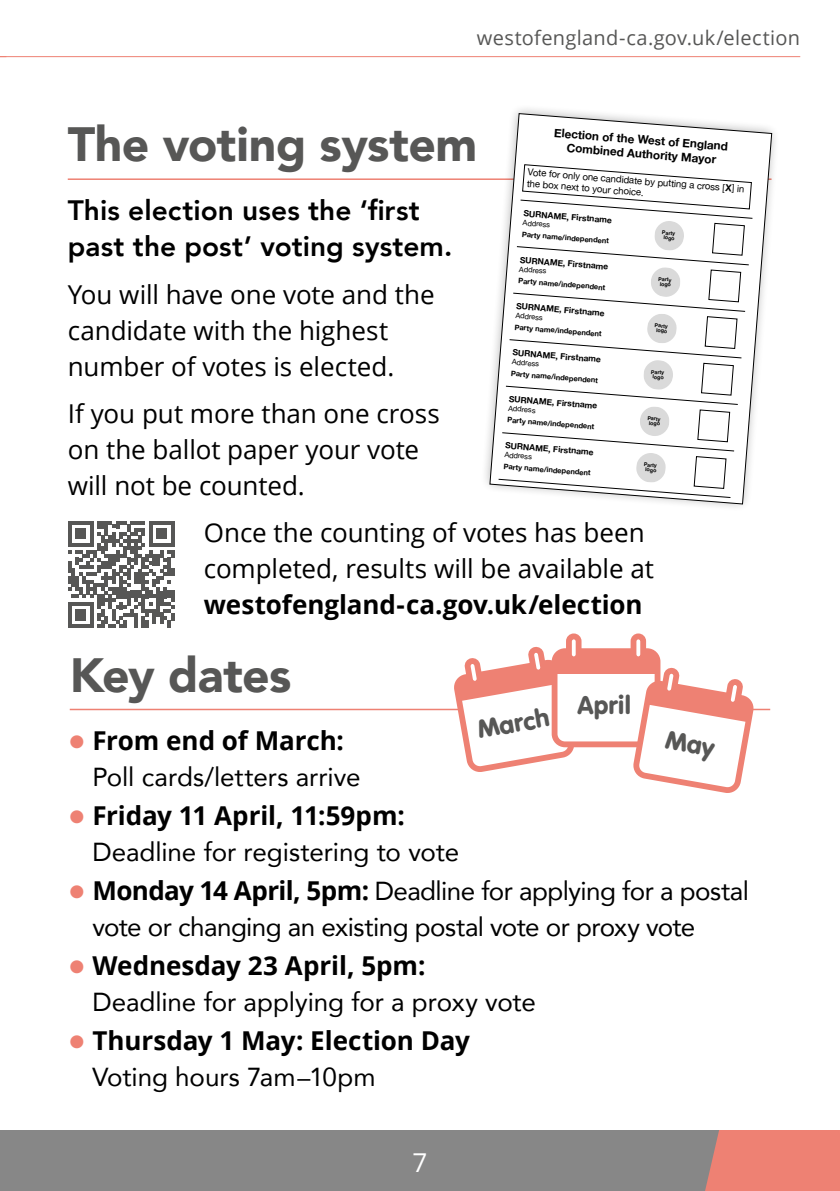
<style>
.page{position:relative;width:840px;height:1191px;background:#fff}
.page>*{position:absolute;margin:0;border:0;box-sizing:border-box;transform-origin:0 0}
.H2_Headers_22pt_2025{font:900 48px "Avenir";letter-spacing:-.01em;color:#575756}
.P_Intro_text_2025{font:800 28px/36px "Avenir";letter-spacing:.005em;color:#000}
.t1{font:26.6px "VAG Rundschrift D";color:#575756}
.t2{font:26px/36px "Avenir";letter-spacing:-.01em;color:#000}
.P_Body_13pt_2025{font:26px/36px "Open Sans";letter-spacing:-.005em;color:#000}
.t3{font:700 26px/36px "Open Sans";letter-spacing:-.005em;color:#000}
.t4{font:26px "Open Sans";color:#fff}
.t5{font:20px "Open Sans";letter-spacing:.015em;color:#575756}
.t6{font:700 11.6px/14px "Helvetica Neue";color:#000;text-align:center}
.t7{font:9.6px/11px "Helvetica Neue";color:#000}
.t8{font:700 8.4px "Helvetica Neue";color:#000}
.t9{font:700 7.4px "Helvetica Neue";color:#000}
.t10{font:7.4px "Helvetica Neue";color:#000}
.t11{font:700 5.4px/4.8px "Helvetica";color:#000;text-align:center}
.s1{font-weight:700}
.s2{color:#ee8173}
.s3{font-family:"Open Sans";font-weight:700}
.s4{font-family:"Avenir";font-weight:400}
</style>
<div class="page">
<div style="left:0;top:1129px;width:839px;height:62px;background:#878787"></div>
<svg style="left:699px;top:1129px;width:140px;height:62px;background:#e48377"></svg>
<hr style="left:0;top:56px;width:799px;height:1px;background:#ee8173">
<hr style="left:68px;top:178px;width:703px;height:2px;background:#ee8173">
<svg style="left:68px;top:521px;width:106px;height:106px"></svg>
<svg style="left:478px;top:108px;width:297px;height:399px"></svg>
<svg style="left:489px;top:113px;width:282px;height:391px"></svg>
<hr style="left:70px;top:708px;width:699px;height:2px;background:#ee8173">
<svg style="left:456px;top:646px;width:118px;height:126px"></svg>
<div style="left:554px;top:651px;width:103px;height:93px;background:#fff;border-radius:10px"></div>
<div style="left:551px;top:648px;width:109px;height:99px;border:6px solid #ee8173;border-radius:10px"></div>
<div style="left:556px;top:652px;width:99px;height:22px;background:#ee8173"></div>
<div style="left:568px;top:636px;width:10px;height:23px;background:#fff;border-radius:5px"></div>
<div style="left:565px;top:633px;width:16px;height:29px;border:6px solid #ee8173;border-radius:5px"></div>
<div style="left:633px;top:636px;width:9px;height:23px;background:#fff;border-radius:5px"></div>
<div style="left:630px;top:633px;width:15px;height:29px;border:6px solid #ee8173;border-radius:5px"></div>
<svg style="left:628px;top:664px;width:129px;height:129px"></svg>
<p class="t5" style="left:476px;top:24px;width:325px">westofengland-ca.gov.uk/election</p>
<h2 class="H2_Headers_22pt_2025" style="left:68px;top:104px;width:411px">The voting system</h2>
<p class="P_Intro_text_2025" style="left:68px;top:192px;width:386px">This election uses the ‘first past the post’ voting system.</p>
<p class="P_Body_13pt_2025" style="left:68px;top:275px;width:368px">You will have one vote and the candidate with the highest number of votes is elected.</p>
<p class="P_Body_13pt_2025" style="left:68px;top:395px;width:373px">If you put more than one cross on the ballot paper your vote will not be counted.</p>
<p class="P_Body_13pt_2025" style="left:204px;top:514px;width:451px">Once the counting of votes has been completed, results will be available at <span class="s1">westofengland-ca.gov.uk/election</span></p>
<p class="t6" style="left:554px;top:125px;width:176px;rotate:5deg">Election of the West of England<br>Combined Authority Mayor</p>
<p class="t7" style="left:527px;top:168px;width:219px;rotate:4deg">Vote for only one candidate by putting a cross [<span class="s1">X</span>] in the box next to your choice.</p>
<p class="t8" style="left:523px;top:207px;width:90px;rotate:4deg">SURNAME, Firstname</p>
<p class="t10" style="left:523px;top:217px;width:29px;rotate:4deg">Address</p>
<p class="t9" style="left:522px;top:229px;width:89px;rotate:4deg">Party name/independent</p>
<p class="t11" style="left:662px;top:230px;width:15px;rotate:5deg">Party logo</p>
<p class="t8" style="left:520px;top:253px;width:90px;rotate:4deg">SURNAME, Firstname</p>
<p class="t10" style="left:519px;top:264px;width:29px;rotate:4deg">Address</p>
<p class="t9" style="left:518px;top:275px;width:89px;rotate:4deg">Party name/independent</p>
<p class="t11" style="left:658px;top:277px;width:15px;rotate:5deg">Party logo</p>
<p class="t8" style="left:516px;top:300px;width:90px;rotate:4deg">SURNAME, Firstname</p>
<p class="t10" style="left:515px;top:310px;width:29px;rotate:4deg">Address</p>
<p class="t9" style="left:514px;top:321px;width:89px;rotate:4deg">Party name/independent</p>
<p class="t11" style="left:654px;top:323px;width:15px;rotate:5deg">Party logo</p>
<p class="t8" style="left:512px;top:346px;width:90px;rotate:4deg">SURNAME, Firstname</p>
<p class="t10" style="left:512px;top:356px;width:29px;rotate:4deg">Address</p>
<p class="t9" style="left:511px;top:368px;width:89px;rotate:4deg">Party name/independent</p>
<p class="t11" style="left:651px;top:370px;width:15px;rotate:5deg">Party logo</p>
<p class="t8" style="left:509px;top:393px;width:90px;rotate:4deg">SURNAME, Firstname</p>
<p class="t10" style="left:508px;top:403px;width:29px;rotate:4deg">Address</p>
<p class="t9" style="left:507px;top:414px;width:89px;rotate:4deg">Party name/independent</p>
<p class="t11" style="left:647px;top:416px;width:15px;rotate:5deg">Party logo</p>
<p class="t8" style="left:505px;top:439px;width:90px;rotate:4deg">SURNAME, Firstname</p>
<p class="t10" style="left:504px;top:449px;width:29px;rotate:4deg">Address</p>
<p class="t9" style="left:503px;top:461px;width:89px;rotate:4deg">Party name/independent</p>
<p class="t11" style="left:643px;top:462px;width:15px;rotate:5deg">Party logo</p>
<h2 class="H2_Headers_22pt_2025" style="left:70px;top:634px;width:223px">Key dates</h2>
<p class="t2" style="left:92px;top:722px;width:269px;text-indent:-23px"><span class="s2">●</span> <span class="s3">From end of March:<br></span>Poll cards/letters arrive</p>
<p class="t2" style="left:92px;top:797px;width:368px;text-indent:-23px"><span class="s2">●</span> <span class="s3">Friday 11 April, 11:59pm:<br></span>Deadline for registering to vote</p>
<p class="t2" style="left:92px;top:872px;width:657px;text-indent:-23px"><span class="s2">●</span> <span class="s3">Monday 14 April, 5pm:</span> Deadline for applying for a postal vote or changing an existing postal vote or proxy vote</p>
<p class="t2" style="left:92px;top:947px;width:445px;text-indent:-23px"><span class="s2">●</span> <span class="s3">Wednesday 23 April, 5pm:<br></span>Deadline for applying for a proxy vote</p>
<p class="t3" style="left:92px;top:1021px;width:379px;text-indent:-23px"><span class="s2">●</span> Thursday 1 May: Election Day<br><span class="s4">Voting hours 7am–10pm</span></p>
<p class="t1" style="left:577px;top:689px;width:55px">April</p>
<p class="t1" style="left:475px;top:714px;width:74px;rotate:-10deg">March</p>
<p class="t4" style="left:412px;top:1144px;width:16px">7</p>
</div>
